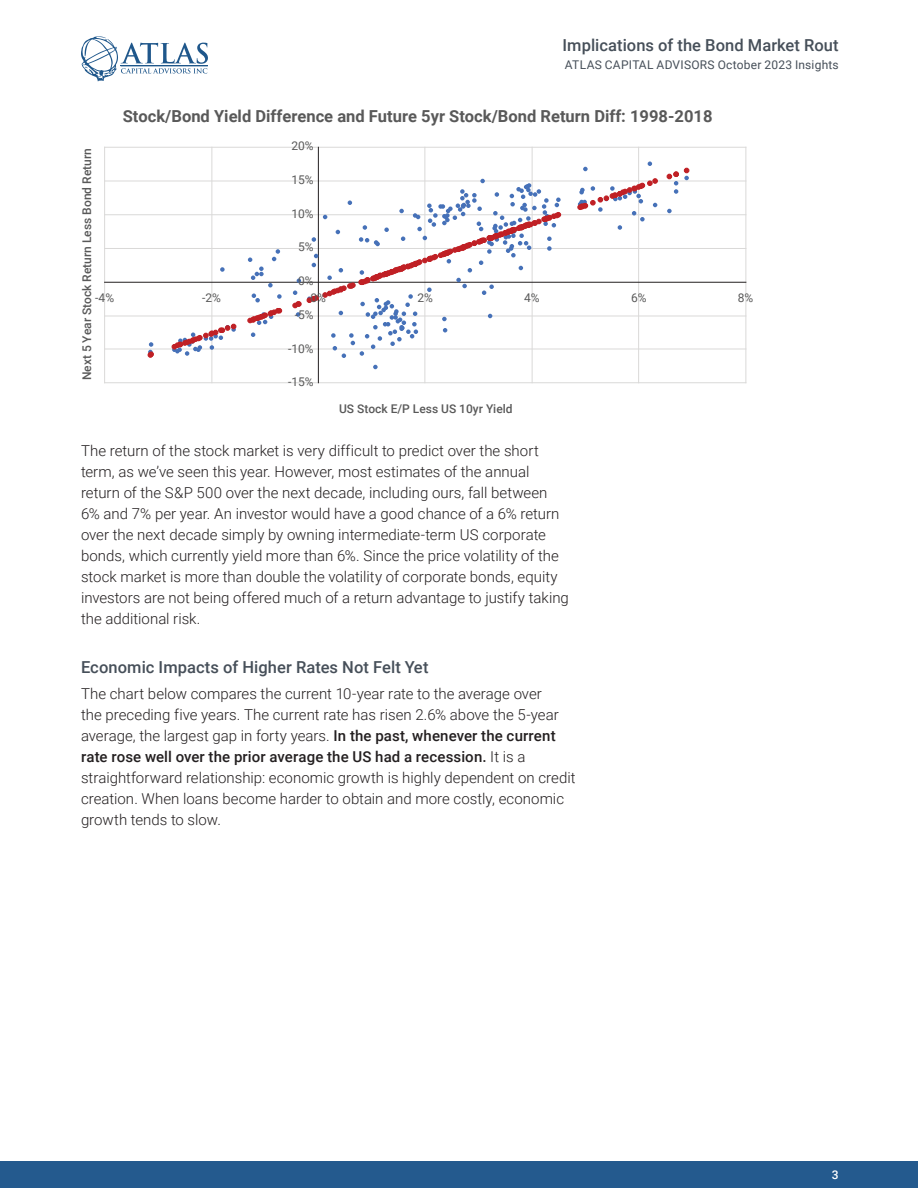
<style>
.page{position:relative;width:918px;height:1188px;background:#fff}
.page>*{position:absolute;margin:0;border:0;box-sizing:border-box;transform-origin:0 0}
.t1{font:500 16.5px "Roboto";letter-spacing:.005em;color:#464f59}
.t2{font:700 16.5px "Roboto";color:#595959}
.t3{font:300 15px/21px "Roboto";color:#231f20}
.t4{font:500 12px "Roboto";color:#595959}
.t5{font:12px "Roboto";color:#595959}
.t6{font:12px "Roboto";letter-spacing:.02em;color:#464f59}
.t7{font:500 12px "Roboto";color:#fff}
.s1{font-weight:500}
</style>
<div class="page">
<svg style="left:81px;top:36px;width:127px;height:45px"></svg>
<div style="left:0;top:1161px;width:918px;height:27px;background:#245a8e"></div>
<hr style="left:105px;top:147px;width:641px;height:1px;background:#dad9d8">
<hr style="left:105px;top:181px;width:641px;height:1px;background:#dad9d8">
<hr style="left:105px;top:214px;width:641px;height:1px;background:#dad9d8">
<hr style="left:105px;top:248px;width:641px;height:1px;background:#dad9d8">
<hr style="left:105px;top:316px;width:641px;height:1px;background:#dad9d8">
<hr style="left:105px;top:349px;width:641px;height:1px;background:#dad9d8">
<hr style="left:105px;top:382px;width:641px;height:1px;background:#dad9d8">
<hr style="left:104px;top:147px;width:1px;height:236px;background:#dad9d8">
<hr style="left:212px;top:147px;width:1px;height:236px;background:#dad9d8">
<hr style="left:425px;top:147px;width:1px;height:236px;background:#dad9d8">
<hr style="left:532px;top:147px;width:1px;height:236px;background:#dad9d8">
<hr style="left:638px;top:147px;width:1px;height:236px;background:#dad9d8">
<hr style="left:746px;top:147px;width:1px;height:236px;background:#dad9d8">
<hr style="left:318px;top:147px;width:1px;height:236px;background:#231f20">
<hr style="left:105px;top:282px;width:641px;height:1px;background:#231f20">
<svg style="left:251px;top:332px;width:4px;height:5px"></svg>
<svg style="left:252px;top:293px;width:8px;height:9px"></svg>
<svg style="left:277px;top:294px;width:5px;height:5px"></svg>
<svg style="left:220px;top:267px;width:5px;height:5px"></svg>
<svg style="left:248px;top:249px;width:32px;height:38px"></svg>
<svg style="left:373px;top:365px;width:5px;height:4px"></svg>
<svg style="left:648px;top:161px;width:4px;height:5px"></svg>
<svg style="left:583px;top:167px;width:5px;height:4px"></svg>
<svg style="left:667px;top:209px;width:5px;height:4px"></svg>
<svg style="left:148px;top:342px;width:6px;height:16px"></svg>
<svg style="left:172px;top:324px;width:64px;height:32px"></svg>
<svg style="left:247px;top:308px;width:35px;height:17px"></svg>
<svg style="left:667px;top:168px;width:22px;height:26px"></svg>
<svg style="left:577px;top:178px;width:81px;height:52px"></svg>
<svg style="left:292px;top:179px;width:269px;height:179px"></svg>
<p class="t1" style="left:563px;top:34px;width:278px">Implications of the Bond Market Rout</p>
<p class="t6" style="left:565px;top:57px;width:275px">ATLAS CAPITAL ADVISORS October 2023 Insights</p>
<p class="t2" style="left:123px;top:105px;width:591px">Stock/Bond Yield Difference and Future 5yr Stock/Bond Return Diff: 1998-2018</p>
<p class="t5" style="left:291px;top:138px;width:24px">20%</p>
<p class="t4" style="left:79px;top:380px;width:233px;rotate:-90deg">Next 5 Year Stock Return Less Bond Return</p>
<p class="t5" style="left:291px;top:171px;width:24px">15%</p>
<p class="t5" style="left:291px;top:205px;width:24px">10%</p>
<p class="t5" style="left:298px;top:239px;width:17px">5%</p>
<p class="t5" style="left:298px;top:273px;width:17px">0%</p>
<p class="t5" style="left:95px;top:290px;width:20px">-4%</p>
<p class="t5" style="left:202px;top:290px;width:20px">-2%</p>
<p class="t5" style="left:311px;top:290px;width:17px">0%</p>
<p class="t5" style="left:417px;top:290px;width:17px">2%</p>
<p class="t5" style="left:524px;top:290px;width:17px">4%</p>
<p class="t5" style="left:631px;top:290px;width:17px">6%</p>
<p class="t5" style="left:738px;top:290px;width:17px">8%</p>
<p class="t5" style="left:295px;top:306px;width:20px">-5%</p>
<p class="t5" style="left:288px;top:340px;width:27px">-10%</p>
<p class="t5" style="left:288px;top:373px;width:27px">-15%</p>
<p class="t4" style="left:339px;top:401px;width:175px">US Stock E/P Less US 10yr Yield</p>
<p class="t3" style="left:81px;top:439px;width:489px">The return of the stock market is very difficult to predict over the short term, as we’ve seen this year. However, most estimates of the annual return of the S&amp;P 500 over the next decade, including ours, fall between 6% and 7% per year. An investor would have a good chance of a 6% return over the next decade simply by owning intermediate-term US corporate bonds, which currently yield more than 6%. Since the price volatility of the stock market is more than double the volatility of corporate bonds, equity investors are not being offered much of a return advantage to justify taking the additional risk.</p>
<h2 class="t1" style="left:81px;top:656px;width:349px">Economic Impacts of Higher Rates Not Felt Yet</h2>
<p class="t3" style="left:81px;top:682px;width:496px">The chart below compares the current 10-year rate to the average over<br>the preceding five years. The current rate has risen 2.6% above the 5-year average, the largest gap in forty years. <span class="s1">In the past, whenever the current rate rose well over the prior average the US had a recession.</span> It is a straightforward relationship: economic growth is highly dependent on credit creation. When loans become harder to obtain and more costly, economic growth tends to slow.</p>
<p class="t7" style="left:832px;top:1166px;width:8px">3</p>
</div>
